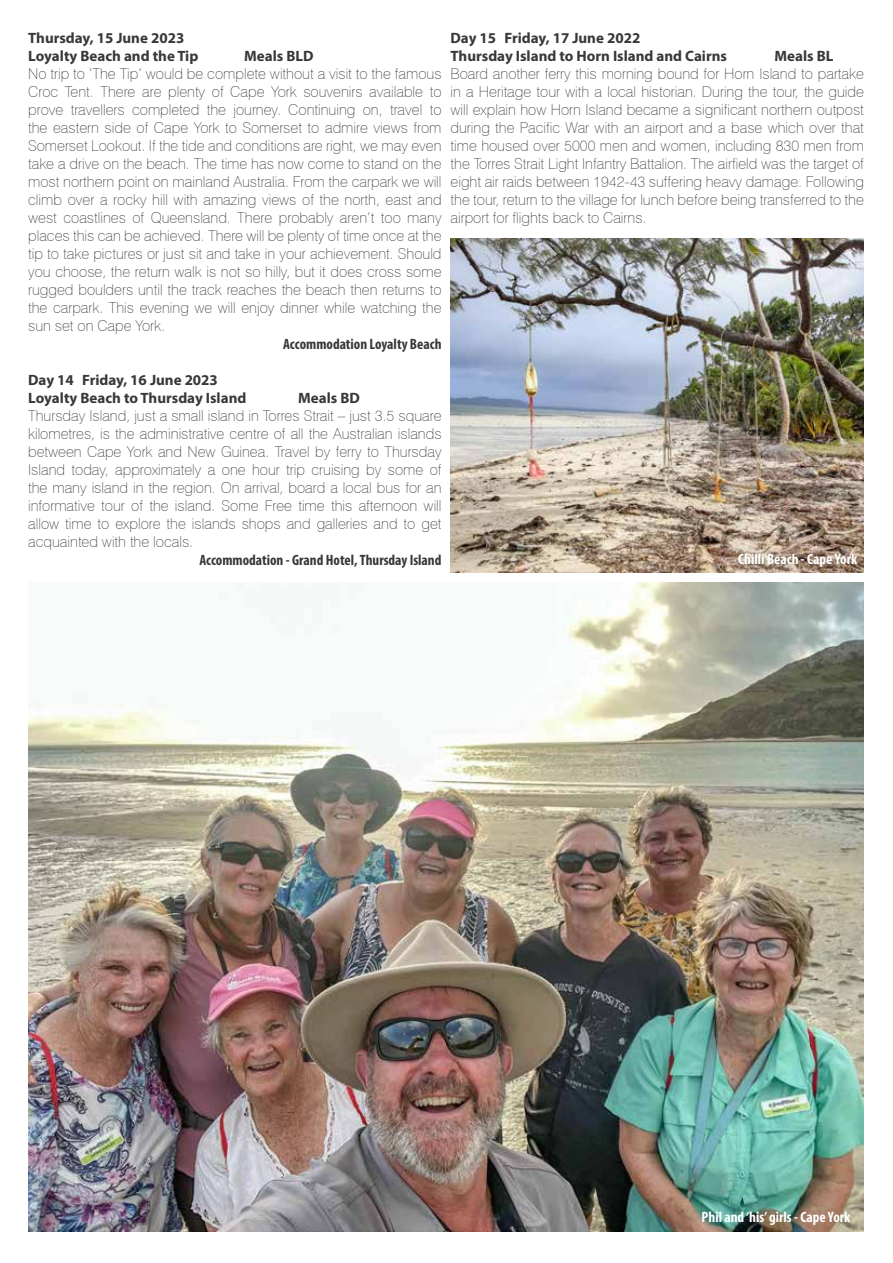
<style>
.page{position:relative;width:893px;height:1263px;background:#fff}
.page>*{position:absolute;margin:0;border:0;box-sizing:border-box;transform-origin:0 0}
.t1{font:100 15px/18px "Swiss 721 BT";color:#383839;text-align:justify}
.t2{font:700 15px/18px "Myriad Pro";color:#383839}
.t3{font:700 condensed 15px "Myriad Pro";color:#383839}
.t4{font:700 condensed 15px "Myriad Pro";color:#fff}
</style>
<div class="page">
<img style="left:28px;top:583px;width:836px;height:648px">
<img style="left:451px;top:238px;width:413px;height:335px">
<p class="t2" style="left:28px;top:29px;width:172px">Thursday, 15 June 2023<br>Loyalty Beach and the Tip</p>
<p class="t2" style="left:244px;top:47px;width:71px">Meals BLD</p>
<p class="t1" style="left:28px;top:65px;width:415px">No trip to ‘The Tip’ would be complete without a visit to the famous Croc Tent. There are plenty of Cape York souvenirs available to prove travellers completed the journey. Continuing on, travel to the eastern side of Cape York to Somerset to admire views from Somerset Lookout. If the tide and conditions are right, we may even take a drive on the beach. The time has now come to stand on the most northern point on mainland Australia. From the carpark we will climb over a rocky hill with amazing views of the north, east and west coastlines of Queensland. There probably aren’t too many places this can be achieved. There will be plenty of time once at the tip to take pictures or just sit and take in your achievement. Should you choose, the return walk is not so hilly, but it does cross some rugged boulders until the track reaches the beach then returns to the carpark. This evening we will enjoy dinner while watching the sun set on Cape York.</p>
<p class="t3" style="left:283px;top:335px;width:160px">Accommodation Loyalty Beach</p>
<p class="t2" style="left:28px;top:371px;width:220px">Day 14 Friday, 16 June 2023<br>Loyalty Beach to Thursday Island</p>
<p class="t2" style="left:298px;top:389px;width:63px">Meals BD</p>
<p class="t1" style="left:28px;top:407px;width:415px">Thursday Island, just a small island in Torres Strait – just 3.5 square kilometres, is the administrative centre of all the Australian islands between Cape York and New Guinea. Travel by ferry to Thursday Island today, approximately a one hour trip cruising by some of the many island in the region. On arrival, board a local bus for an informative tour of the island. Some Free time this afternoon will allow time to explore the islands shops and galleries and to get acquainted with the locals.</p>
<p class="t3" style="left:199px;top:551px;width:244px">Accommodation - Grand Hotel, Thursday Island</p>
<p class="t2" style="left:451px;top:29px;width:278px">Day 15 Friday, 17 June 2022<br>Thursday Island to Horn Island and Cairns</p>
<p class="t2" style="left:775px;top:47px;width:60px">Meals BL</p>
<p class="t1" style="left:451px;top:65px;width:415px">Board another ferry this morning bound for Horn Island to partake in a Heritage tour with a local historian. During the tour, the guide will explain how Horn Island became a significant northern outpost during the Pacific War with an airport and a base which over that time housed over 5000 men and women, including 830 men from the Torres Strait Light Infantry Battalion. The airfield was the target of eight air raids between 1942-43 suffering heavy damage. Following the tour, return to the village for lunch before being transferred to the airport for flights back to Cairns.</p>
<p class="t4" style="left:738px;top:550px;width:120px">Chilli Beach - Cape York</p>
<p class="t4" style="left:702px;top:1208px;width:150px">Phil and ‘his’ girls - Cape York</p>
</div>
